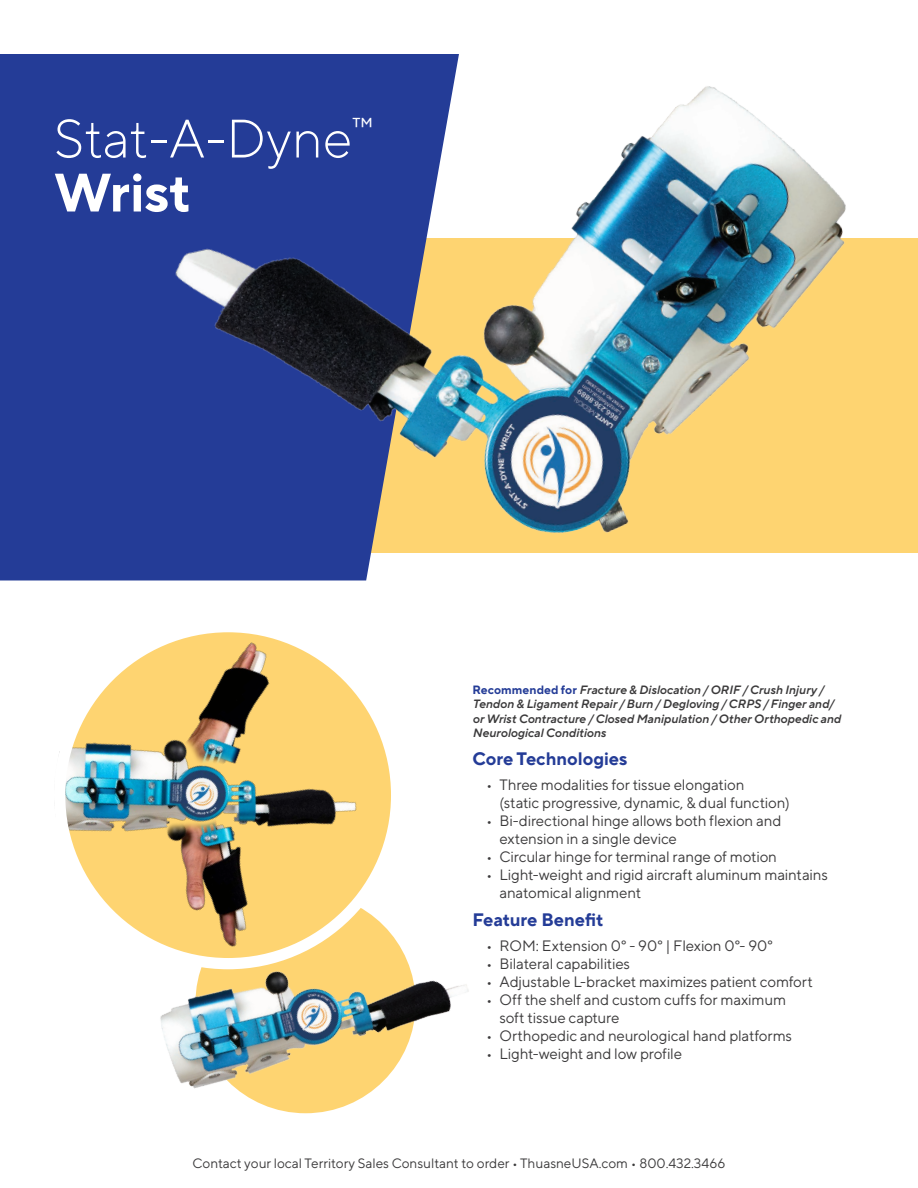
<style>
.page{position:relative;width:918px;height:1188px;background:#fff}
.page>*{position:absolute;margin:0;border:0;box-sizing:border-box;transform-origin:0 0}
.Header_1{font:300 54px/54px "TT Norms Pro";color:#fff}
.t1{font:700 18px "TT Norms Pro";color:#243c97}
.t2{font:15px/18px "TT Norms Pro";letter-spacing:-.01em;color:#3b3a3b}
.t3{font:13.5px "TT Norms Pro";color:#3b3a3b}
.t4{font:italic 600 12px/14.4px "TT Norms Pro";color:#3b3a3b}
.s1{font-weight:700}
.s2{font-weight:700;font-style:normal;color:#243c97}
</style>
<div class="page">
<div style="left:0;top:54px;width:97px;height:526px;background:#243c97"></div>
<img style="left:97px;top:54px;width:821px;height:526px">
<img style="left:160px;top:950px;width:309px;height:164px">
<img style="left:59px;top:633px;width:343px;height:336px">
<div style="left:54px;top:621px;width:348px;height:348px;border:11px solid #fff;border-radius:50%"></div>
<p class="Header_1" style="left:54px;top:108px;width:321px">Stat-A-Dyne<sup>™<br></sup><span class="s1">Wrist</span></p>
<p class="t4" style="left:472px;top:681px;width:370px"><span class="s2">Recommended for</span> Fracture &amp; Dislocation / ORIF / Crush Injury / Tendon &amp; Ligament Repair / Burn / Degloving / CRPS / Finger and/ or Wrist Contracture / Closed Manipulation / Other Orthopedic and Neurological Conditions</p>
<p class="t1" style="left:472px;top:746px;width:156px">Core Technologies</p>
<p class="t2" style="left:500px;top:775px;width:292px;text-indent:-14px">• Three modalities for tissue elongation<br>(static progressive, dynamic, &amp; dual function)</p>
<p class="t2" style="left:500px;top:811px;width:283px;text-indent:-14px">• Bi-directional hinge allows both flexion and extension in a single device</p>
<p class="t2" style="left:486px;top:847px;width:292px">• Circular hinge for terminal range of motion</p>
<p class="t2" style="left:500px;top:865px;width:330px;text-indent:-14px">• Light-weight and rigid aircraft aluminum maintains anatomical alignment</p>
<p class="t1" style="left:472px;top:907px;width:132px">Feature Benefit</p>
<p class="t2" style="left:486px;top:936px;width:289px">• ROM: Extension 0° - 90° | Flexion 0°- 90°</p>
<p class="t2" style="left:486px;top:954px;width:146px">• Bilateral capabilities</p>
<p class="t2" style="left:486px;top:972px;width:328px">• Adjustable L-bracket maximizes patient comfort</p>
<p class="t2" style="left:500px;top:990px;width:288px;text-indent:-14px">• Off the shelf and custom cuffs for maximum soft tissue capture</p>
<p class="t2" style="left:486px;top:1026px;width:308px">• Orthopedic and neurological hand platforms</p>
<p class="t2" style="left:486px;top:1044px;width:198px">• Light-weight and low profile</p>
<p class="t3" style="left:193px;top:1153px;width:534px">Contact your local Territory Sales Consultant to order • ThuasneUSA.com • 800.432.3466</p>
</div>
